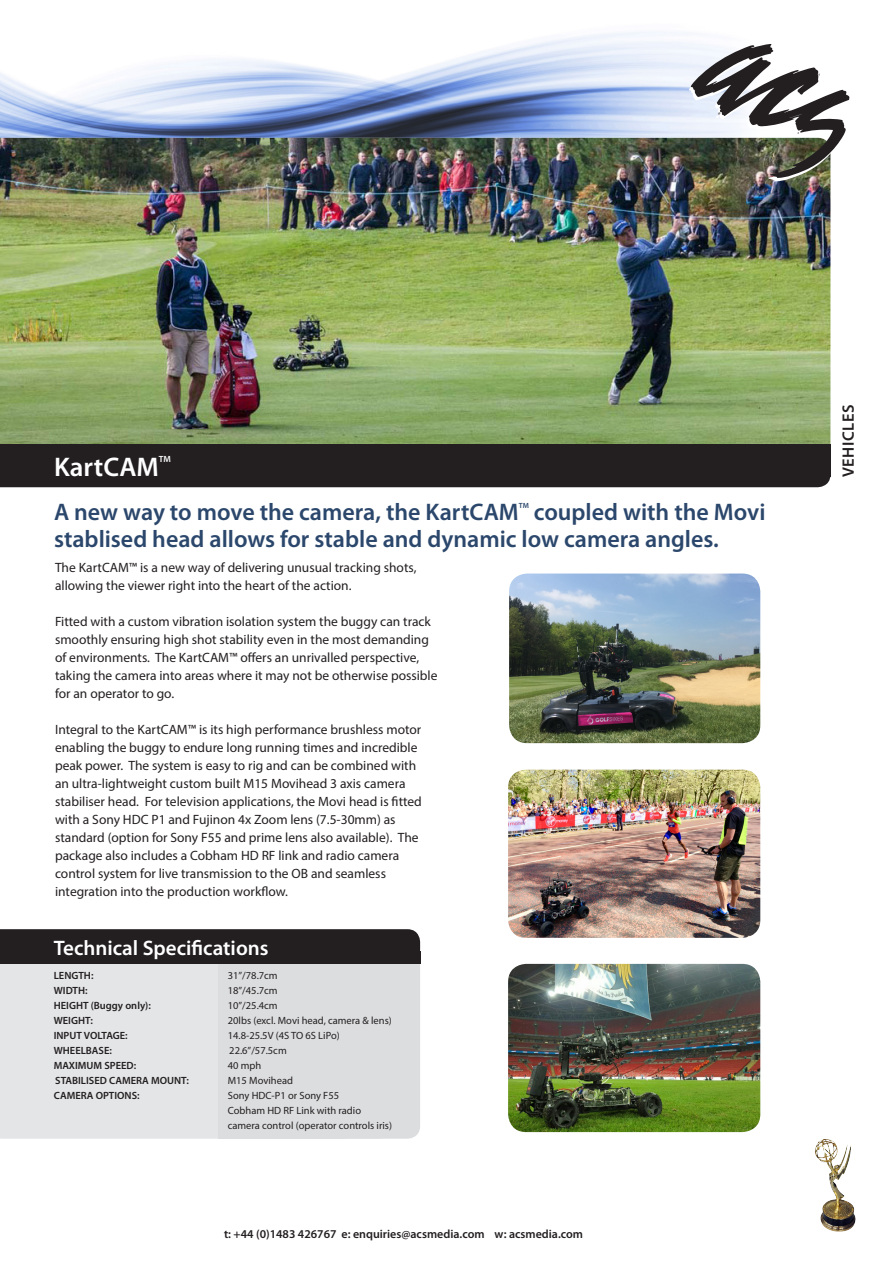
<style>
.page{position:relative;width:893px;height:1263px;background:#fff}
.page>*{position:absolute;margin:0;border:0;box-sizing:border-box;transform-origin:0 0}
.t1{font:600 27px "Myriad Pro";letter-spacing:.005em;color:#fff}
.t2{font:600 24px/27px "Myriad Pro";color:#2b476c}
.t3{font:600 21px "Myriad Pro";color:#fff}
.t4{font:600 16.5px "Myriad Pro";letter-spacing:.03em;color:#231f20}
.t5{font:13.5px/18px "Myriad Pro";color:#231f20}
.t6{font:600 12px "Myriad Pro";color:#231f20}
.t7{font:10.5px "Myriad Pro";color:#231f20}
.t8{font:600 10.5px "Myriad Pro";color:#231f20}
.t9{font:600 9px "Myriad Pro";color:#fff}
.t10{font:600 7.5px "Myriad Pro";color:#2b476c}
</style>
<div class="page">
<img style="left:509px;top:573px;width:251px;height:170px">
<img style="left:0;top:31px;width:831px;height:247px">
<img style="left:0;top:138px;width:830px;height:306px">
<div style="left:0;top:477px;width:830px;height:10px;background:#231f20"></div>
<div style="left:0;top:444px;width:830px;height:33px;background:#231f20"></div>
<svg style="left:688px;top:44px;width:162px;height:137px"></svg>
<img style="left:815px;top:1139px;width:41px;height:93px">
<div style="left:0;top:972px;width:218px;height:167px;background:#e4e5e7"></div>
<div style="left:0;top:951px;width:392px;height:21px;background:#e4e5e7"></div>
<div style="left:235px;top:941px;width:185px;height:198px;background:#dcdddf;border-radius:13px"></div>
<div style="left:218px;top:941px;width:128px;height:198px;background:#dcdddf"></div>
<div style="left:0;top:929px;width:420px;height:22px;background:#231f20"></div>
<div style="left:0;top:951px;width:420px;height:12px;background:#231f20"></div>
<img style="left:508px;top:770px;width:252px;height:168px">
<img style="left:508px;top:964px;width:252px;height:168px">
<p class="t1" style="left:54px;top:449px;width:106px">KartCAM</p>
<p class="t9" style="left:159px;top:453px;width:14px">TM</p>
<p class="t2" style="left:54px;top:498px;width:466px">A new way to move the camera, the KartCAM</p>
<p class="t10" style="left:519px;top:501px;width:12px">TM</p>
<p class="t2" style="left:54px;top:498px;width:713px;text-indent:480px">coupled with the Movi stablised head allows for stable and dynamic low camera angles.</p>
<p class="t5" style="left:55px;top:558px;width:363px">The KartCAM™ is a new way of delivering unusual tracking shots, allowing the viewer right into the heart of the action.</p>
<p class="t5" style="left:55px;top:612px;width:384px">Fitted with a custom vibration isolation system the buggy can track smoothly ensuring high shot stability even in the most demanding of environments. The KartCAM™ offers an unrivalled perspective, taking the camera into areas where it may not be otherwise possible for an operator to go.</p>
<p class="t5" style="left:55px;top:720px;width:368px">Integral to the KartCAM™ is its high performance brushless motor enabling the buggy to endure long running times and incredible peak power. The system is easy to rig and can be combined with an ultra-lightweight custom built M15 Movihead 3 axis camera stabiliser head. For television applications, the Movi head is fitted with a Sony HDC P1 and Fujinon 4x Zoom lens (7.5-30mm) as standard (option for Sony F55 and prime lens also available). The package also includes a Cobham HD RF link and radio camera control system for live transmission to the OB and seamless integration into the production workflow.</p>
<p class="t3" style="left:54px;top:934px;width:216px">Technical Specifications</p>
<p class="t8" style="left:54px;top:969px;width:41px">LENGTH:</p>
<p class="t7" style="left:228px;top:969px;width:51px">31”/78.7cm</p>
<p class="t8" style="left:54px;top:984px;width:35px">WIDTH:</p>
<p class="t7" style="left:228px;top:984px;width:51px">18”/45.7cm</p>
<p class="t8" style="left:54px;top:999px;width:99px">HEIGHT (Buggy only):</p>
<p class="t7" style="left:228px;top:999px;width:51px">10”/25.4cm</p>
<p class="t8" style="left:54px;top:1014px;width:41px">WEIGHT:</p>
<p class="t7" style="left:228px;top:1014px;width:166px">20lbs (excl. Movi head, camera &amp; lens)</p>
<p class="t8" style="left:54px;top:1029px;width:75px">INPUT VOLTAGE:</p>
<p class="t7" style="left:228px;top:1029px;width:113px">14.8-25.5V (4S TO 6S LiPo)</p>
<p class="t8" style="left:54px;top:1044px;width:60px">WHEELBASE:</p>
<p class="t7" style="left:229px;top:1044px;width:59px">22.6”/57.5cm</p>
<p class="t8" style="left:54px;top:1059px;width:84px">MAXIMUM SPEED:</p>
<p class="t7" style="left:228px;top:1059px;width:35px">40 mph</p>
<p class="t8" style="left:55px;top:1074px;width:135px">STABILISED CAMERA MOUNT:</p>
<p class="t7" style="left:228px;top:1074px;width:67px">M15 Movihead</p>
<p class="t8" style="left:54px;top:1089px;width:87px">CAMERA OPTIONS:</p>
<p class="t7" style="left:228px;top:1089px;width:113px">Sony HDC-P1 or Sony F55</p>
<p class="t7" style="left:228px;top:1104px;width:135px">Cobham HD RF Link with radio</p>
<p class="t7" style="left:228px;top:1119px;width:166px">camera control (operator controls iris)</p>
<p class="t6" style="left:224px;top:1226px;width:360px">t: +44 (0)1483 426767 e: enquiries@acsmedia.com w: acsmedia.com</p>
<p class="t4" style="left:838px;top:477px;width:74px;rotate:-90deg">VEHICLES</p>
</div>
